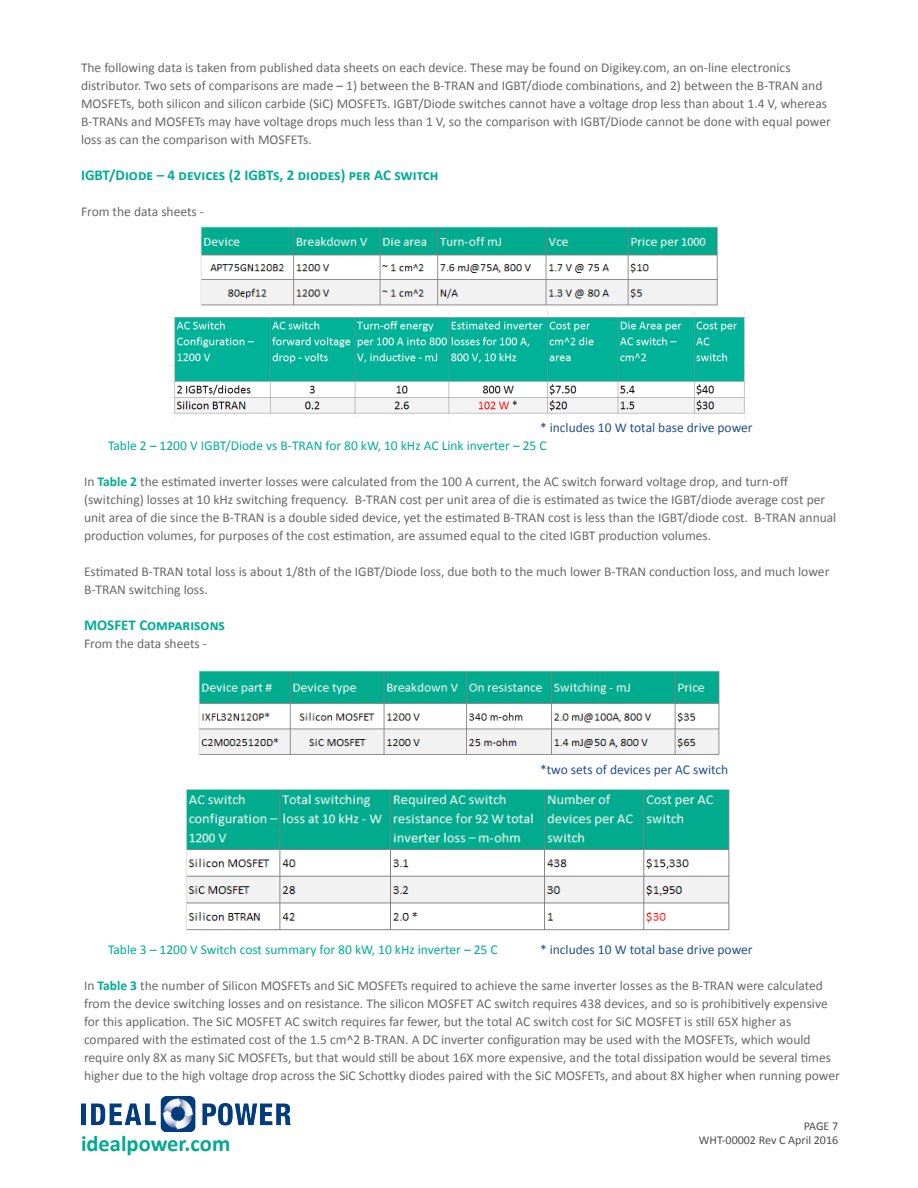
<style>
.page{position:relative;width:918px;height:1188px;background:#fff}
.page>*{position:absolute;margin:0;border:0;box-sizing:border-box;transform-origin:0 0}
.t1{font:700 22.5px "Calibri";color:#00a990}
.text{font:700 15px "Calibri";color:#00ad96}
.text-2{font:13.5px/18px "Calibri";color:#686868}
.text-3{font:13.5px "Calibri";color:#00ad96}
.text-4{font:13.5px "Calibri";color:#204f8c}
.table_text{font:12px "Calibri";color:#4b4c4d}
.s1{font-weight:700;color:#00ad96}
</style>
<div class="page">
<img style="left:186px;top:789px;width:544px;height:142px">
<img style="left:81px;top:1096px;width:209px;height:35px">
<img style="left:200px;top:226px;width:518px;height:80px">
<img style="left:170px;top:311px;width:578px;height:106px">
<img style="left:198px;top:670px;width:522px;height:85px">
<p class="text-2" style="left:81px;top:58px;width:751px">The following data is taken from published data sheets on each device. These may be found on Digikey.com, an on-line electronics distributor. Two sets of comparisons are made – 1) between the B-TRAN and IGBT/diode combinations, and 2) between the B-TRAN and MOSFETs, both silicon and silicon carbide (SiC) MOSFETs. IGBT/Diode switches cannot have a voltage drop less than about 1.4 V, whereas B-TRANs and MOSFETs may have voltage drops much less than 1 V, so the comparison with IGBT/Diode cannot be done with equal power loss as can the comparison with MOSFETs.</p>
<p class="text" style="left:81px;top:164px;width:359px">IGBT/Diode – 4 devices (2 IGBTs, 2 diodes) per AC switch</p>
<p class="text-2" style="left:81px;top:202px;width:125px">From the data sheets -</p>
<p class="text-4" style="left:540px;top:418px;width:214px">* includes 10 W total base drive power</p>
<p class="text-3" style="left:108px;top:436px;width:440px">Table 2 – 1200 V IGBT/Diode vs B-TRAN for 80 kW, 10 kHz AC Link inverter – 25 C</p>
<p class="text-2" style="left:84px;top:472px;width:754px">In <span class="s1">Table 2</span> the estimated inverter losses were calculated from the 100 A current, the AC switch forward voltage drop, and turn-off (switching) losses at 10 kHz switching frequency. B-TRAN cost per unit area of die is estimated as twice the IGBT/diode average cost per unit area of die since the B-TRAN is a double sided device, yet the estimated B-TRAN cost is less than the IGBT/diode cost. B-TRAN annual production volumes, for purposes of the cost estimation, are assumed equal to the cited IGBT production volumes.</p>
<p class="text-2" style="left:84px;top:562px;width:747px">Estimated B-TRAN total loss is about 1/8th of the IGBT/Diode loss, due both to the much lower B-TRAN conduction loss, and much lower<br>B-TRAN switching loss.</p>
<p class="text" style="left:84px;top:614px;width:143px">MOSFET Comparisons</p>
<p class="text-2" style="left:84px;top:634px;width:125px">From the data sheets -</p>
<p class="text-4" style="left:540px;top:760px;width:190px">*two sets of devices per AC switch</p>
<p class="text-3" style="left:108px;top:940px;width:391px">Table 3 – 1200 V Switch cost summary for 80 kW, 10 kHz inverter – 25 C</p>
<p class="text-4" style="left:540px;top:940px;width:214px">* includes 10 W total base drive power</p>
<p class="text-2" style="left:84px;top:976px;width:757px">In <span class="s1">Table 3</span> the number of Silicon MOSFETs and SiC MOSFETs required to achieve the same inverter losses as the B-TRAN were calculated from the device switching losses and on resistance. The silicon MOSFET AC switch requires 438 devices, and so is prohibitively expensive for this application. The SiC MOSFET AC switch requires far fewer, but the total AC switch cost for SiC MOSFET is still 65X higher as compared with the estimated cost of the 1.5 cm^2 B-TRAN. A DC inverter configuration may be used with the MOSFETs, which would require only 8X as many SiC MOSFETs, but that would still be about 16X more expensive, and the total dissipation would be several times higher due to the high voltage drop across the SiC Schottky diodes paired with the SiC MOSFETs, and about 8X higher when running power</p>
<p class="t1" style="left:81px;top:1127px;width:151px">idealpower.com</p>
<p class="table_text" style="left:804px;top:1118px;width:36px">PAGE 7</p>
<p class="table_text" style="left:699px;top:1131px;width:141px">WHT-00002 Rev C April 2016</p>
</div>
